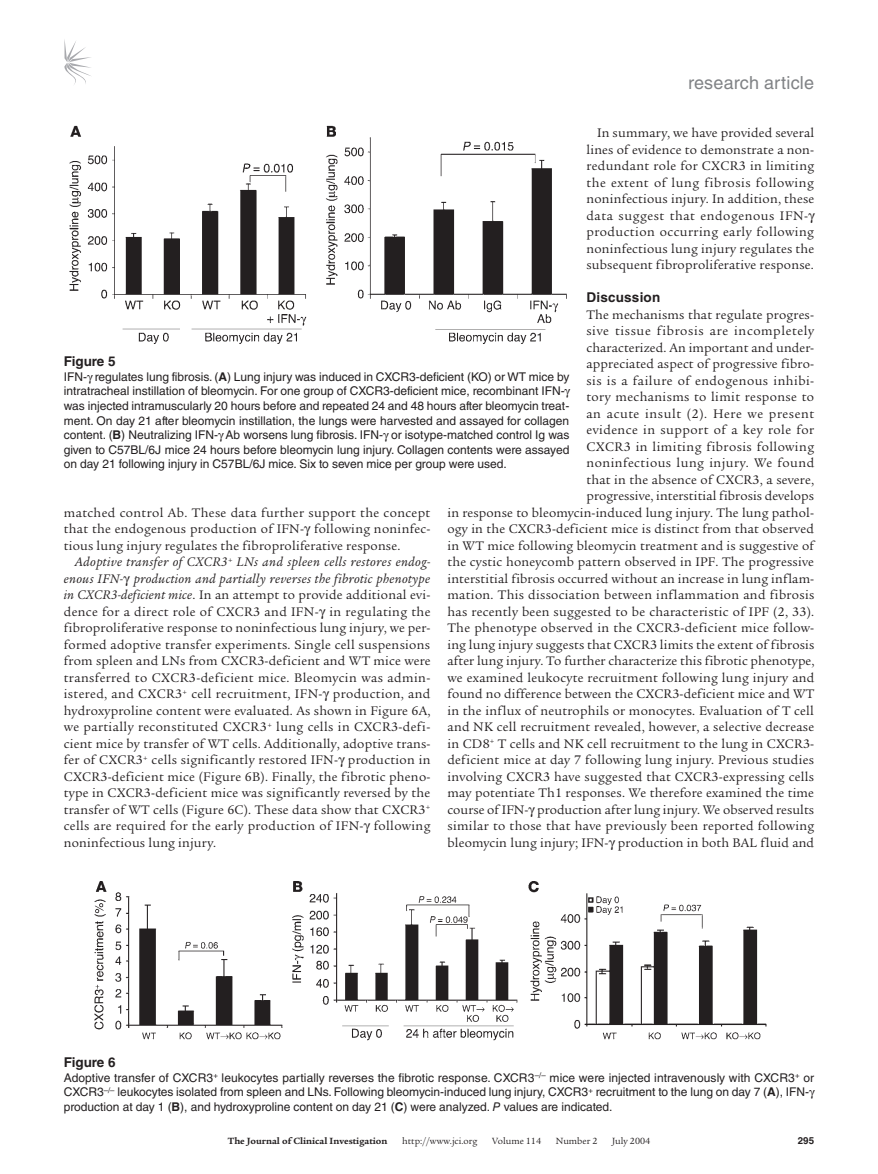
<style>
.page{position:relative;width:878px;height:1174px;background:#fff}
.page>*{position:absolute;margin:0;border:0;box-sizing:border-box;transform-origin:0 0}
.t1{font:18px "Helvetica LT Std";letter-spacing:.01em;color:#808285}
.t2{font:13.5px/16.5px "Legacy Serif Std";letter-spacing:.015em;color:#231f20;text-align:justify}
.t3{font:700 13.5px "Helvetica LT Std";color:#231f20}
.t4{font:12px/14.5px "Helvetica LT Std";color:#231f20}
.t5{font:9.75px "Legacy Serif Std";color:#231f20}
.t6{font:700 9.75px "Legacy Serif Std";color:#231f20}
.t7{font:700 9.75px "Helvetica LT Std";color:#231f20}
.s1{font-weight:700}
.s2{font-style:italic}
</style>
<div class="page">
<svg style="left:64px;top:39px;width:27px;height:46px"></svg>
<img style="left:94px;top:881px;width:673px;height:160px">
<img style="left:69px;top:125px;width:498px;height:219px">
<h1 class="t1" style="left:688px;top:72px;width:127px">research article</h1>
<p class="t2" style="left:586px;top:125px;width:229px;text-align:left;text-indent:11px">In summary, we have provided several lines of evidence to demonstrate a non&shy;redundant role for CXCR3 in limiting the extent of lung fibrosis following noninfectious injury. In addition, these data suggest that endogenous IFN&shy;production occurring early following noninfectious lung injury regulates the subsequent fibroproliferative response.</p>
<p class="t3" style="left:586px;top:289px;width:75px">Discussion</p>
<p class="t2" style="left:447px;top:306px;width:368px;text-align:right">The mechanisms that regulate progres-<br>sive tissue fibrosis are incompletely<br>characterized. An important and under-<br>appreciated aspect of progressive fibro-<br>sis is a failure of endogenous inhibi-<br>tory mechanisms to limit response to<br>an acute insult (2). Here we present<br>evidence in support of a key role for<br>CXCR3 in limiting fibrosis following<br>noninfectious lung injury. We found<br>that in the absence of CXCR3, a severe,<br>progressive, interstitial fibrosis develops<br>in response to bleomycin-induced lung injury. The lung pathol&shy;ogy in the CXCR3-deficient mice is distinct from that observed in WT mice following bleomycin treatment and is suggestive of the cystic honeycomb pattern observed in IPF. The progressive interstitial fibrosis occurred without an increase in lung inflam&shy;mation. This dissociation between inflammation and fibrosis has recently been suggested to be characteristic of IPF (2, 33).<br>The phenotype observed in the CXCR3-deficient mice follow&shy;ing lung injury suggests that CXCR3 limits the extent of fibrosis after lung injury. To further characterize this fibrotic phenotype, we examined leukocyte recruitment following lung injury and found no difference between the CXCR3-deficient mice and WT in the influx of neutrophils or monocytes. Evaluation of T cell and NK cell recruitment revealed, however, a selective decrease in CD8<sup>+</sup> T cells and NK cell recruitment to the lung in CXCR3- deficient mice at day 7 following lung injury. Previous studies involving CXCR3 have suggested that CXCR3-expressing cells may potentiate Th1 responses. We therefore examined the time course of IFN- production after lung injury. We observed results similar to those that have previously been reported following bleomycin lung injury; IFN- production in both BAL fluid and</p>
<p class="t3" style="left:64px;top:353px;width:53px">Figure 5</p>
<p class="t4" style="left:64px;top:369px;width:507px">IFN- regulates lung fibrosis. (<span class="s1">A</span>) Lung injury was induced in CXCR3-deficient (KO) or WT mice by intratracheal instillation of bleomycin. For one group of CXCR3-deficient mice, recombinant IFN&shy;was injected intramuscularly 20 hours before and repeated 24 and 48 hours after bleomycin treat&shy;ment. On day 21 after bleomycin instillation, the lungs were harvested and assayed for collagen content. (<span class="s1">B</span>) Neutralizing IFN- Ab worsens lung fibrosis. IFN- or isotype-matched control Ig was given to C57BL/6J mice 24 hours before bleomycin lung injury. Collagen contents were assayed on day 21 following injury in C57BL/6J mice. Six to seven mice per group were used.</p>
<p class="t2" style="left:64px;top:504px;width:368px">matched control Ab. These data further support the concept that the endogenous production of IFN- following noninfec&shy;tious lung injury regulates the fibroproliferative response.</p>
<p class="t2" style="left:64px;top:554px;width:368px;text-indent:11px"><span class="s2">Adoptive transfer of CXCR3</span><sup>+</sup> <span class="s2">LNs and spleen cells restores endog&shy;enous IFN- production and partially reverses the fibrotic phenotype in CXCR3-deficient mice</span>. In an attempt to provide additional evi&shy;dence for a direct role of CXCR3 and IFN- in regulating the fibroproliferative response to noninfectious lung injury, we per&shy;formed adoptive transfer experiments. Single cell suspensions from spleen and LNs from CXCR3-deficient and WT mice were transferred to CXCR3-deficient mice. Bleomycin was admin&shy;istered, and CXCR3<sup>+</sup> cell recruitment, IFN- production, and hydroxyproline content were evaluated. As shown in Figure 6A, we partially reconstituted CXCR3<sup>+</sup> lung cells in CXCR3-defi&shy;cient mice by transfer of WT cells. Additionally, adoptive trans&shy;fer of CXCR3<sup>+</sup> cells significantly restored IFN- production in CXCR3-deficient mice (Figure 6B). Finally, the fibrotic pheno&shy;type in CXCR3-deficient mice was significantly reversed by the transfer of WT cells (Figure 6C). These data show that CXCR3<sup>+ </sup>cells are required for the early production of IFN- following noninfectious lung injury.</p>
<p class="t3" style="left:64px;top:1054px;width:53px">Figure 6</p>
<p class="t4" style="left:64px;top:1070px;width:751px">Adoptive transfer of CXCR3<sup>+</sup> leukocytes partially reverses the fibrotic response. CXCR3<sup>–/–</sup> mice were injected intravenously with CXCR3<sup>+</sup> or<br>CXCR3<sup>–/–</sup> leukocytes isolated from spleen and LNs. Following bleomycin-induced lung injury, CXCR3<sup>+</sup> recruitment to the lung on day 7 (<span class="s1">A</span>), IFN&shy;production at day 1 (<span class="s1">B</span>), and hydroxyproline content on day 21 (<span class="s1">C</span>) were analyzed. <span class="s2">P</span> values are indicated.</p>
<p class="t6" style="left:228px;top:1135px;width:161px">The Journal of Clinical Investigation</p>
<p class="t5" style="left:402px;top:1135px;width:77px">http://www.jci.org</p>
<p class="t5" style="left:492px;top:1135px;width:50px">Volume 114</p>
<p class="t5" style="left:556px;top:1135px;width:43px">Number 2</p>
<p class="t5" style="left:612px;top:1135px;width:40px">July 2004</p>
<p class="t7" style="left:797px;top:1134px;width:18px">295</p>
</div>
